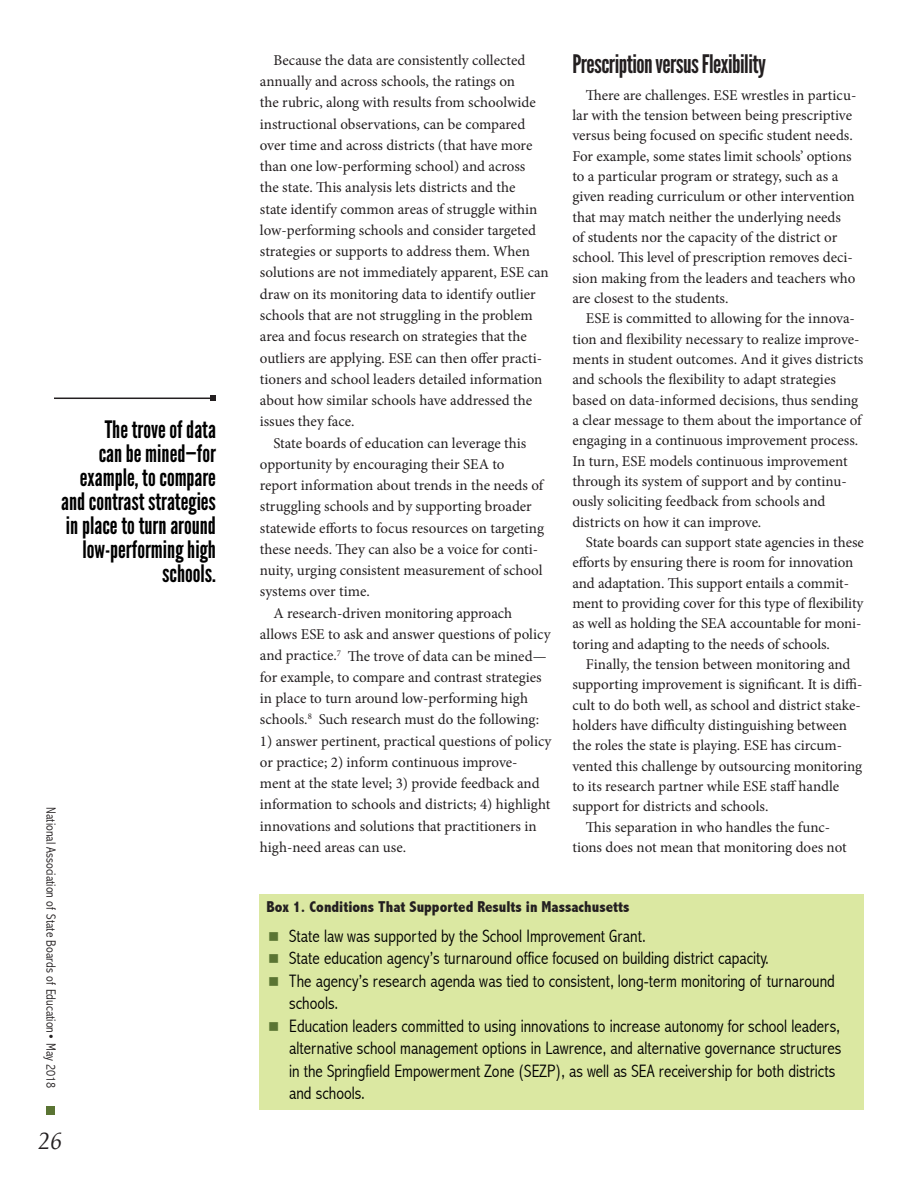
<style>
.page{position:relative;width:918px;height:1188px;background:#fff}
.page>*{position:absolute;margin:0;border:0;box-sizing:border-box;transform-origin:0 0}
.t1{font:25.5px "League Gothic";letter-spacing:-.02em;color:#231f20}
.t2{font:24px/24px "League Gothic";color:#000;text-align:right}
.t3{font:italic 24px "Palatino";color:#231f20}
.t4{font:300 condensed 18px/22.5px "Abadi";color:#000}
.t5{font:800 condensed 15.75px "Abadi";color:#231f20}
.t6{font:15px/21.3px "Minion Pro";letter-spacing:-.01em;color:#231f20}
.t7{font:300 condensed 13.5px "Abadi";color:#231f20}
.s1{color:#5a7433}
</style>
<div class="page">
<div style="left:46px;top:1106px;width:9px;height:8px;background:#5a7433"></div>
<div style="left:260px;top:895px;width:604px;height:215px;background:#dbe8a2"></div>
<hr style="left:54px;top:398px;width:159px;height:1px;background:#231f20">
<svg style="left:210px;top:395px;width:6px;height:6px"></svg>
<h2 class="t2" style="left:61px;top:418px;width:156px">The trove of data<br>can be mined—for example, to compare and contrast strategies in place to turn around low-performing high schools.</h2>
<p class="t7" style="left:59px;top:807px;width:283px;rotate:90deg">National Association of State Boards of Education• May 2018</p>
<h2 class="t3" style="left:38px;top:1120px;width:25px">26</h2>
<p class="t6" style="left:260px;top:49px;width:290px;text-indent:14px">Because the data are consistently collected annually and across schools, the ratings on<br>the rubric, along with results from schoolwide instructional observations, can be compared over time and across districts (that have more than one low-performing school) and across<br>the state. This analysis lets districts and the<br>state identify common areas of struggle within low-performing schools and consider targeted strategies or supports to address them. When solutions are not immediately apparent, ESE can draw on its monitoring data to identify outlier schools that are not struggling in the problem area and focus research on strategies that the outliers are applying. ESE can then offer practi&shy;tioners and school leaders detailed information about how similar schools have addressed the issues they face.</p>
<p class="t6" style="left:273px;top:432px;width:254px">State boards of education can leverage this</p>
<p class="t6" style="left:260px;top:453px;width:246px">opportunity by encouraging their SEA to</p>
<p class="t6" style="left:260px;top:475px;width:285px">report information about trends in the needs of</p>
<p class="t6" style="left:260px;top:496px;width:273px">struggling schools and by supporting broader</p>
<p class="t6" style="left:260px;top:517px;width:286px">statewide efforts to focus resources on targeting</p>
<p class="t6" style="left:260px;top:539px;width:280px">these needs. They can also be a voice for conti-</p>
<p class="t6" style="left:260px;top:560px;width:284px">nuity, urging consistent measurement of school</p>
<p class="t6" style="left:260px;top:581px;width:111px">systems over time.</p>
<p class="t6" style="left:273px;top:602px;width:240px">A research-driven monitoring approach</p>
<p class="t6" style="left:260px;top:624px;width:292px">allows ESE to ask and answer questions of policy</p>
<p class="t6" style="left:260px;top:645px;width:288px">and practice.<sup>7</sup> The trove of data can be mined—</p>
<p class="t6" style="left:260px;top:666px;width:283px">for example, to compare and contrast strategies</p>
<p class="t6" style="left:260px;top:688px;width:270px">in place to turn around low-performing high</p>
<p class="t6" style="left:260px;top:709px;width:281px">schools.<sup>8</sup> Such research must do the following:</p>
<p class="t6" style="left:260px;top:730px;width:293px">1) answer pertinent, practical questions of policy or practice; 2) inform continuous improve&shy;ment at the state level; 3) provide feedback and information to schools and districts; 4) highlight innovations and solutions that practitioners in high-need areas can use.</p>
<h1 class="t1" style="left:572px;top:49px;width:195px">Prescription versus Flexibility</h1>
<p class="t6" style="left:572px;top:85px;width:286px;line-height:20.4px;text-indent:14px">There are challenges. ESE wrestles in particu&shy;lar with the tension between being prescriptive versus being focused on specific student needs.<br>For example, some states limit schools’ options to a particular program or strategy, such as a given reading curriculum or other intervention that may match neither the underlying needs of students nor the capacity of the district or school. This level of prescription removes deci&shy;sion making from the leaders and teachers who are closest to the students.</p>
<p class="t6" style="left:572px;top:309px;width:293px;line-height:20.2px;text-indent:14px">ESE is committed to allowing for the innova&shy;tion and flexibility necessary to realize improve&shy;ments in student outcomes. And it gives districts and schools the flexibility to adapt strategies based on data-informed decisions, thus sending a clear message to them about the importance of engaging in a continuous improvement process.<br>In turn, ESE models continuous improvement through its system of support and by continu&shy;ously soliciting feedback from schools and districts on how it can improve.</p>
<p class="t6" style="left:572px;top:532px;width:293px;line-height:20.2px;text-indent:14px">State boards can support state agencies in these efforts by ensuring there is room for innovation and adaptation. This support entails a commit&shy;ment to providing cover for this type of flexibility as well as holding the SEA accountable for moni&shy;toring and adapting to the needs of schools.</p>
<p class="t6" style="left:586px;top:654px;width:266px">Finally, the tension between monitoring and</p>
<p class="t6" style="left:572px;top:674px;width:292px">supporting improvement is significant. It is diffi-</p>
<p class="t6" style="left:572px;top:694px;width:290px">cult to do both well, as school and district stake-</p>
<p class="t6" style="left:572px;top:715px;width:276px">holders have difficulty distinguishing between</p>
<p class="t6" style="left:572px;top:735px;width:271px">the roles the state is playing. ESE has circum-</p>
<p class="t6" style="left:572px;top:755px;width:291px">vented this challenge by outsourcing monitoring</p>
<p class="t6" style="left:572px;top:776px;width:268px">to its research partner while ESE staff handle</p>
<p class="t6" style="left:572px;top:796px;width:198px">support for districts and schools.</p>
<p class="t6" style="left:586px;top:816px;width:246px">This separation in who handles the func-</p>
<p class="t6" style="left:572px;top:836px;width:276px">tions does not mean that monitoring does not</p>
<p class="t5" style="left:267px;top:898px;width:365px">Box 1. Conditions That Supported Results in Massachusetts</p>
<p class="t4" style="left:268px;top:924px;width:379px"><span class="s1">■</span> State law was supported by the School Improvement Grant.</p>
<p class="t4" style="left:268px;top:947px;width:502px"><span class="s1">■</span> State education agency’s turnaround office focused on building district capacity.</p>
<p class="t4" style="left:289px;top:969px;width:547px;text-indent:-21px"><span class="s1">■</span> The agency’s research agenda was tied to consistent, long-term monitoring of turnaround schools.</p>
<p class="t4" style="left:289px;top:1014px;width:554px;text-indent:-21px"><span class="s1">■</span> Education leaders committed to using innovations to increase autonomy for school leaders, alternative school management options in Lawrence, and alternative governance structures in the Springfield Empowerment Zone (SEZP), as well as SEA receivership for both districts and schools.</p>
</div>
